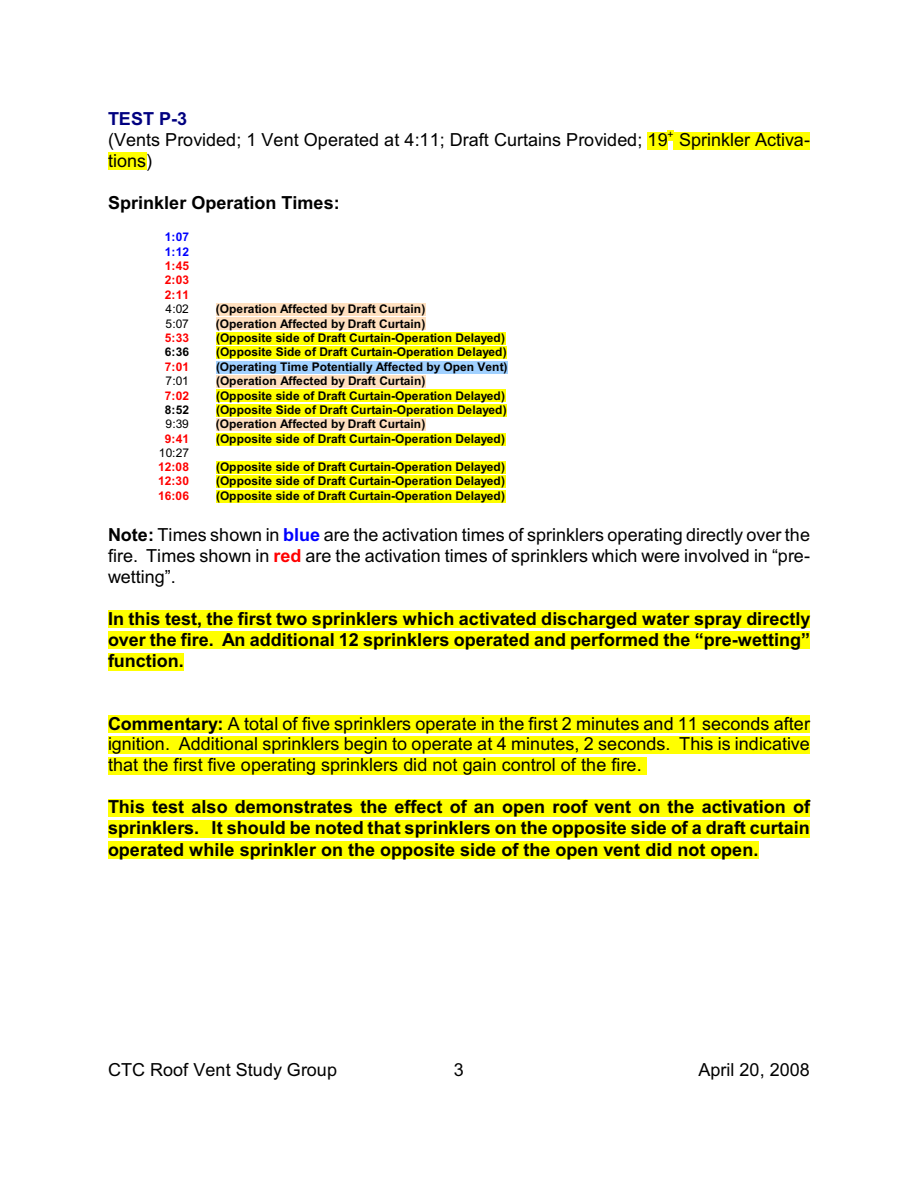
<style>
.page{position:relative;width:918px;height:1188px;background:#fff}
.page>*{position:absolute;margin:0;border:0;box-sizing:border-box;transform-origin:0 0}
.t1{font:18px/21px "Arial";letter-spacing:.005em;color:#000;text-align:justify}
.t2{font:700 18px/21.3px "Arial";color:#000;text-align:justify}
.t3{font:700 18px "Arial";color:#000080}
.t4{font:700 12px "Arial";letter-spacing:.01em;color:#000}
.t5{font:700 12px/14.4px "Arial";letter-spacing:.01em;color:#f00;text-align:justify}
.t6{font:12px "Arial";letter-spacing:-.015em;color:#000}
.t7{font:700 12px/14.4px "Arial";color:#00f}
.t8{font:10.5px "Arial";color:#000}
.s1{font-weight:700}
.s2{font-weight:700;color:#00f}
.s3{font-weight:700;color:#f00}
</style>
<div class="page">
<div style="left:647px;top:132px;width:21px;height:18px;background:#ff0"></div>
<div style="left:668px;top:130px;width:6px;height:11px;background:#ff0"></div>
<div style="left:674px;top:132px;width:136px;height:18px;background:#ff0"></div>
<div style="left:108px;top:152px;width:38px;height:18px;background:#ff0"></div>
<div style="left:216px;top:303px;width:209px;height:13px;background:#ffe0bf"></div>
<div style="left:216px;top:318px;width:209px;height:12px;background:#ffe0bf"></div>
<div style="left:216px;top:332px;width:289px;height:12px;background:#ff0"></div>
<div style="left:216px;top:347px;width:291px;height:12px;background:#ff0"></div>
<div style="left:216px;top:361px;width:292px;height:12px;background:#a1d1ff"></div>
<div style="left:216px;top:375px;width:209px;height:13px;background:#ffe0bf"></div>
<div style="left:216px;top:390px;width:289px;height:12px;background:#ff0"></div>
<div style="left:216px;top:404px;width:291px;height:12px;background:#ff0"></div>
<div style="left:216px;top:419px;width:209px;height:12px;background:#ffe0bf"></div>
<div style="left:216px;top:433px;width:289px;height:12px;background:#ff0"></div>
<div style="left:216px;top:461px;width:289px;height:12px;background:#ff0"></div>
<div style="left:216px;top:476px;width:289px;height:12px;background:#ff0"></div>
<div style="left:216px;top:490px;width:289px;height:12px;background:#ff0"></div>
<div style="left:108px;top:610px;width:16px;height:18px;background:#ff0"></div>
<div style="left:124px;top:610px;width:78px;height:18px;background:#ff0"></div>
<div style="left:202px;top:610px;width:105px;height:18px;background:#ff0"></div>
<div style="left:307px;top:610px;width:503px;height:18px;background:#ff0"></div>
<div style="left:108px;top:631px;width:38px;height:18px;background:#ff0"></div>
<div style="left:146px;top:631px;width:68px;height:18px;background:#ff0"></div>
<div style="left:214px;top:631px;width:596px;height:18px;background:#ff0"></div>
<div style="left:108px;top:653px;width:76px;height:18px;background:#ff0"></div>
<div style="left:108px;top:715px;width:116px;height:18px;background:#ff0"></div>
<hr style="left:224px;top:715px;width:4px;height:18px;background:#ff0">
<div style="left:228px;top:715px;width:70px;height:18px;background:#ff0"></div>
<div style="left:298px;top:715px;width:32px;height:18px;background:#ff0"></div>
<div style="left:330px;top:715px;width:480px;height:18px;background:#ff0"></div>
<div style="left:108px;top:736px;width:62px;height:18px;background:#ff0"></div>
<div style="left:170px;top:736px;width:561px;height:18px;background:#ff0"></div>
<div style="left:731px;top:736px;width:79px;height:18px;background:#ff0"></div>
<div style="left:108px;top:757px;width:539px;height:18px;background:#ff0"></div>
<div style="left:108px;top:799px;width:37px;height:18px;background:#ff0"></div>
<div style="left:145px;top:799px;width:641px;height:18px;background:#ff0"></div>
<div style="left:786px;top:799px;width:7px;height:18px;background:#ff0"></div>
<div style="left:793px;top:799px;width:17px;height:18px;background:#ff0"></div>
<div style="left:108px;top:820px;width:91px;height:18px;background:#ff0"></div>
<div style="left:199px;top:820px;width:24px;height:18px;background:#ff0"></div>
<div style="left:223px;top:820px;width:587px;height:18px;background:#ff0"></div>
<div style="left:108px;top:841px;width:650px;height:18px;background:#ff0"></div>
<h1 class="t3" style="left:108px;top:112px;width:81px">TEST P-3</h1>
<h1 class="t1" style="left:108px;top:131px;width:704px">(Vents Provided; 1 Vent Operated at 4:11; Draft Curtains Provided; 19 Sprinkler Activa-</h1>
<p class="t8" style="left:668px;top:131px;width:8px">+</p>
<h1 class="t1" style="left:108px;top:152px;width:46px">tions)</h1>
<h1 class="t2" style="left:108px;top:193px;width:233px">Sprinkler Operation Times:</h1>
<p class="t7" style="left:165px;top:231px;width:26px">1:07<br>1:12</p>
<p class="t5" style="left:165px;top:260px;width:26px">1:45<br>2:03<br>2:11</p>
<p class="t6" style="left:166px;top:304px;width:25px">4:02</p>
<p class="t4" style="left:216px;top:304px;width:211px">(Operation Affected by Draft Curtain)</p>
<p class="t6" style="left:166px;top:319px;width:25px">5:07</p>
<p class="t4" style="left:216px;top:319px;width:211px">(Operation Affected by Draft Curtain)</p>
<p class="t5" style="left:165px;top:332px;width:26px">5:33</p>
<p class="t4" style="left:216px;top:333px;width:291px">(Opposite side of Draft Curtain-Operation Delayed)</p>
<p class="t4" style="left:165px;top:348px;width:26px">6:36</p>
<p class="t4" style="left:216px;top:348px;width:292px">(Opposite Side of Draft Curtain-Operation Delayed)</p>
<p class="t5" style="left:165px;top:360px;width:26px">7:01</p>
<p class="t4" style="left:216px;top:362px;width:293px">(Operating Time Potentially Affected by Open Vent)</p>
<p class="t6" style="left:166px;top:376px;width:25px">7:01</p>
<p class="t4" style="left:216px;top:376px;width:211px">(Operation Affected by Draft Curtain)</p>
<p class="t5" style="left:165px;top:389px;width:26px">7:02</p>
<p class="t4" style="left:216px;top:391px;width:291px">(Opposite side of Draft Curtain-Operation Delayed)</p>
<p class="t4" style="left:165px;top:405px;width:26px">8:52</p>
<p class="t4" style="left:216px;top:405px;width:292px">(Opposite Side of Draft Curtain-Operation Delayed)</p>
<p class="t6" style="left:166px;top:420px;width:25px">9:39</p>
<p class="t4" style="left:216px;top:420px;width:211px">(Operation Affected by Draft Curtain)</p>
<p class="t5" style="left:165px;top:432px;width:26px">9:41</p>
<p class="t4" style="left:216px;top:434px;width:291px">(Opposite side of Draft Curtain-Operation Delayed)</p>
<p class="t6" style="left:159px;top:448px;width:32px">10:27</p>
<p class="t5" style="left:158px;top:461px;width:32px">12:08</p>
<p class="t4" style="left:216px;top:462px;width:291px">(Opposite side of Draft Curtain-Operation Delayed)</p>
<p class="t5" style="left:158px;top:475px;width:32px">12:30</p>
<p class="t4" style="left:216px;top:477px;width:291px">(Opposite side of Draft Curtain-Operation Delayed)</p>
<p class="t5" style="left:158px;top:490px;width:32px">16:06</p>
<p class="t4" style="left:216px;top:491px;width:291px">(Opposite side of Draft Curtain-Operation Delayed)</p>
<h1 class="t1" style="left:108px;top:526px;width:704px"><span class="s1">Note:</span> Times shown in <span class="s2">blue</span> are the activation times of sprinklers operating directly over the fire. Times shown in <span class="s3">red</span> are the activation times of sprinklers which were involved in “pre&shy;wetting”.</h1>
<h1 class="t2" style="left:108px;top:609px;width:704px">In this test, the first two sprinklers which activated discharged water spray directly over the fire. An additional 12 sprinklers operated and performed the “pre-wetting” function.</h1>
<p class="t1" style="left:108px;top:715px;width:703px"><span class="s1">Commentary:</span> A total of five sprinklers operate in the first 2 minutes and 11 seconds after ignition. Additional sprinklers begin to operate at 4 minutes, 2 seconds. This is indicative that the first five operating sprinklers did not gain control of the fire.</p>
<p class="t2" style="left:108px;top:798px;width:704px">This test also demonstrates the effect of an open roof vent on the activation of sprinklers. It should be noted that sprinklers on the opposite side of a draft curtain operated while sprinkler on the opposite side of the open vent did not open.</p>
<h1 class="t1" style="left:108px;top:1061px;width:231px">CTC Roof Vent Study Group</h1>
<h1 class="t1" style="left:454px;top:1061px;width:12px">3</h1>
<h1 class="t1" style="left:698px;top:1061px;width:113px">April 20, 2008</h1>
</div>
